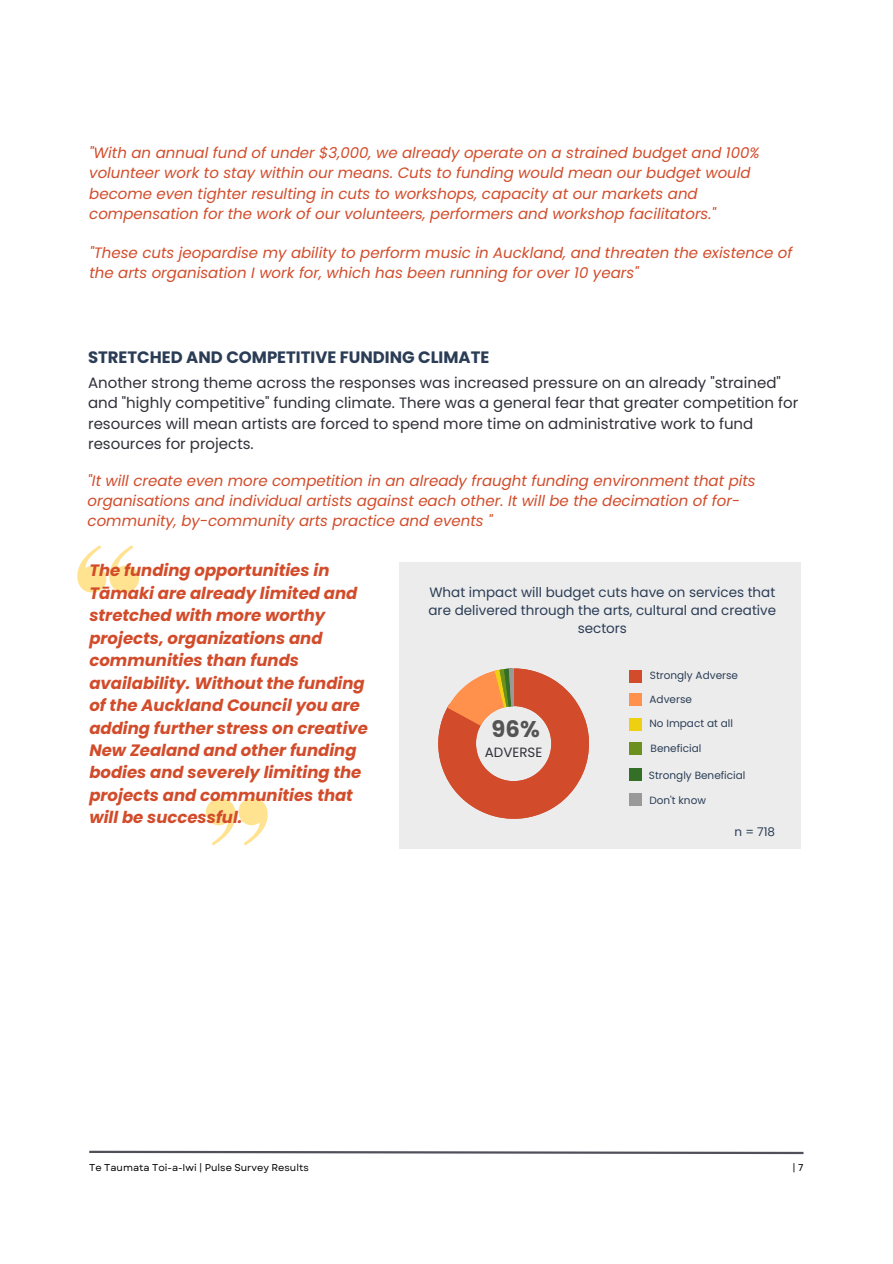
<style>
.page{position:relative;width:893px;height:1264px;background:#fff}
.page>*{position:absolute;margin:0;border:0;box-sizing:border-box;transform-origin:0 0}
.t1{font:700 22.65px "Poppins";color:#545454}
.t2{font:italic 700 16.5px/22.5px "Poppins";color:#d24c2b}
.t3{font:700 16.5px "Poppins";color:#2b3d56}
.t4{font:italic 15px/20.2px "Poppins";color:#d24c2b}
.t5{font:15px/20.2px "Poppins";color:#30303a}
.t6{font:13.5px/18px "Poppins";color:#2b3d56;text-align:center}
.t7{font:13.35px "Poppins";color:#30303a}
.t8{font:12px "Poppins";color:#2b3d56}
.t9{font:10.5px "Poppins";color:#2b3d56}
.t10{font:9.9px "Garet";color:#000}
</style>
<div class="page">
<svg style="left:89px;top:1150px;width:715px;height:5px"></svg>
<svg style="left:77px;top:545px;width:62px;height:47px"></svg>
<svg style="left:206px;top:798px;width:62px;height:47px"></svg>
<div style="left:399px;top:562px;width:401px;height:286px;background:#ececec"></div>
<div style="left:629px;top:670px;width:12px;height:12px;background:#d24c2b"></div>
<div style="left:629px;top:693px;width:12px;height:13px;background:#ff914d"></div>
<div style="left:629px;top:742px;width:12px;height:12px;background:#6c901d"></div>
<div style="left:628px;top:768px;width:13px;height:12px;background:#346f26"></div>
<div style="left:629px;top:718px;width:12px;height:13px;background:#efd010"></div>
<div style="left:629px;top:793px;width:12px;height:13px;background:#999"></div>
<svg style="left:438px;top:668px;width:151px;height:150px"></svg>
<p class="t4" style="left:89px;top:143px;width:672px">"With an annual fund of under $3,000, we already operate on a strained budget and 100% volunteer work to stay within our means. Cuts to funding would mean our budget would become even tighter resulting in cuts to workshops, capacity at our markets and compensation for the work of our volunteers, performers and workshop facilitators."</p>
<p class="t4" style="left:89px;top:242px;width:704px">"These cuts jeopardise my ability to perform music in Auckland, and threaten the existence of the arts organisation I work for, which has been running for over 10 years"</p>
<p class="t3" style="left:88px;top:346px;width:403px">STRETCHED AND COMPETITIVE FUNDING CLIMATE</p>
<p class="t5" style="left:88px;top:373px;width:711px">Another strong theme across the responses was increased pressure on an already "strained" and "highly competitive" funding climate. There was a general fear that greater competition for resources will mean artists are forced to spend more time on administrative work to fund resources for projects.</p>
<p class="t4" style="left:88px;top:470px;width:669px">"It will create even more competition in an already fraught funding environment that pits organisations and individual artists against each other. It will be the decimation of for&shy;community, by-community arts practice and events "</p>
<p class="t2" style="left:89px;top:559px;width:280px">The funding opportunities in<br>Tāmaki are already limited and stretched with more worthy projects, organizations and communities than funds availability. Without the funding of the Auckland Council you are adding further stress on creative<br>New Zealand and other funding bodies and severely limiting the projects and communities that will be successful.</p>
<p class="t6" style="left:428px;top:583px;width:349px">What impact will budget cuts have on services that are delivered through the arts, cultural and creative sectors</p>
<p class="t9" style="left:649px;top:668px;width:90px">Strongly Adverse</p>
<p class="t9" style="left:649px;top:691px;width:44px">Adverse</p>
<p class="t9" style="left:649px;top:716px;width:85px">No Impact at all</p>
<h1 class="t1" style="left:491px;top:713px;width:50px">96%</h1>
<p class="t7" style="left:485px;top:743px;width:59px">ADVERSE</p>
<p class="t9" style="left:650px;top:740px;width:52px">Beneficial</p>
<p class="t9" style="left:649px;top:767px;width:98px">Strongly Beneficial</p>
<p class="t9" style="left:649px;top:793px;width:58px">Don't know</p>
<p class="t8" style="left:734px;top:823px;width:42px">n = 718</p>
<p class="t10" style="left:89px;top:1160px;width:221px">Te Taumata Toi-a-Iwi | Pulse Survey Results</p>
<p class="t10" style="left:792px;top:1160px;width:13px">|7</p>
</div>
